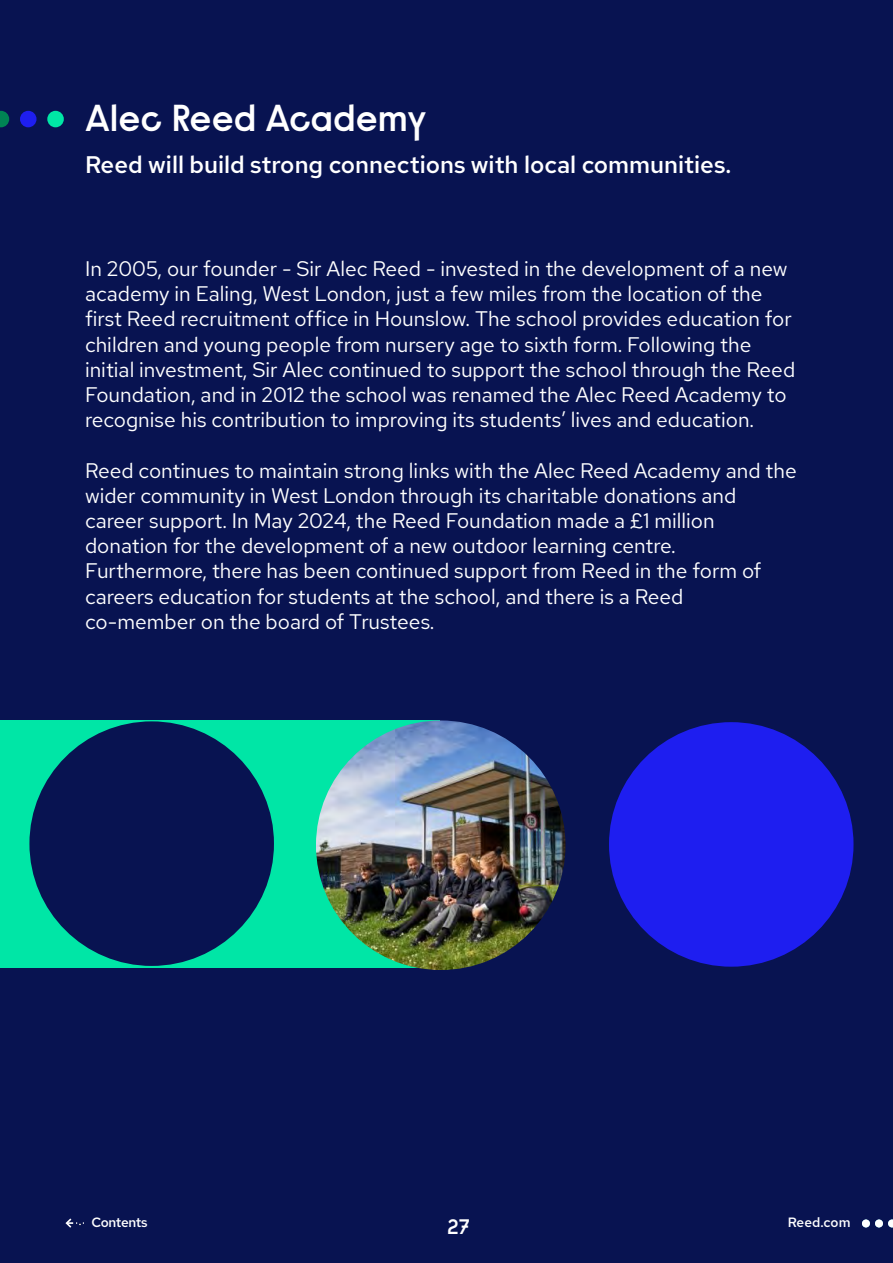
<style>
.page{position:relative;width:893px;height:1263px;background:#081351}
.page>*{position:absolute;margin:0;border:0;box-sizing:border-box;transform-origin:0 0}
.t1{font:600 37.5px "Raisonne Pro";color:#fff}
.t2{font:500 24px "Red Hat Text";color:#fff}
.t3{font:21px/25.2px "Red Hat Text";color:#fff}
.t4{font:600 21px "Raisonne Pro";color:#fff}
.t5{font:500 13.5px "Red Hat Text";letter-spacing:-.025em;color:#fff}
</style>
<div class="page">
<div style="left:0;top:720px;width:440px;height:248px;background:#00e6a6"></div>
<div style="left:29px;top:721px;width:245px;height:245px;background:#081351;border-radius:50%"></div>
<svg style="left:65px;top:1218px;width:19px;height:10px"></svg>
<svg style="left:888px;top:1219px;width:5px;height:8px"></svg>
<div style="left:875px;top:1219px;width:8px;height:8px;background:#fff;border-radius:50%"></div>
<div style="left:862px;top:1219px;width:8px;height:8px;background:#fff;border-radius:50%"></div>
<div style="left:47px;top:111px;width:17px;height:16px;background:#00e6a6;border-radius:50%"></div>
<div style="left:20px;top:111px;width:17px;height:16px;background:#1e1ef0;border-radius:50%"></div>
<svg style="left:0;top:111px;width:9px;height:16px"></svg>
<img style="left:316px;top:720px;width:249px;height:250px;border-radius:125px">
<div style="left:609px;top:722px;width:244px;height:245px;background:#1e1ef0;border-radius:50%"></div>
<h1 class="t1" style="left:85px;top:94px;width:343px">Alec Reed Academy</h1>
<p class="t2" style="left:85px;top:149px;width:648px">Reed will build strong connections with local communities.</p>
<p class="t3" style="left:85px;top:256px;width:712px">In 2005, our founder - Sir Alec Reed - invested in the development of a new academy in Ealing, West London, just a few miles from the location of the first Reed recruitment office in Hounslow. The school provides education for children and young people from nursery age to sixth form. Following the initial investment, Sir Alec continued to support the school through the Reed Foundation, and in 2012 the school was renamed the Alec Reed Academy to recognise his contribution to improving its students’ lives and education.</p>
<p class="t3" style="left:85px;top:457px;width:713px">Reed continues to maintain strong links with the Alec Reed Academy and the wider community in West London through its charitable donations and career support. In May 2024, the Reed Foundation made a £1 million donation for the development of a new outdoor learning centre.<br>Furthermore, there has been continued support from Reed in the form of careers education for students at the school, and there is a Reed co-member on the board of Trustees.</p>
<p class="t5" style="left:92px;top:1213px;width:58px">Contents</p>
<p class="t5" style="left:788px;top:1213px;width:64px">Reed.com</p>
<p class="t4" style="left:447px;top:1213px;width:24px">27</p>
</div>
